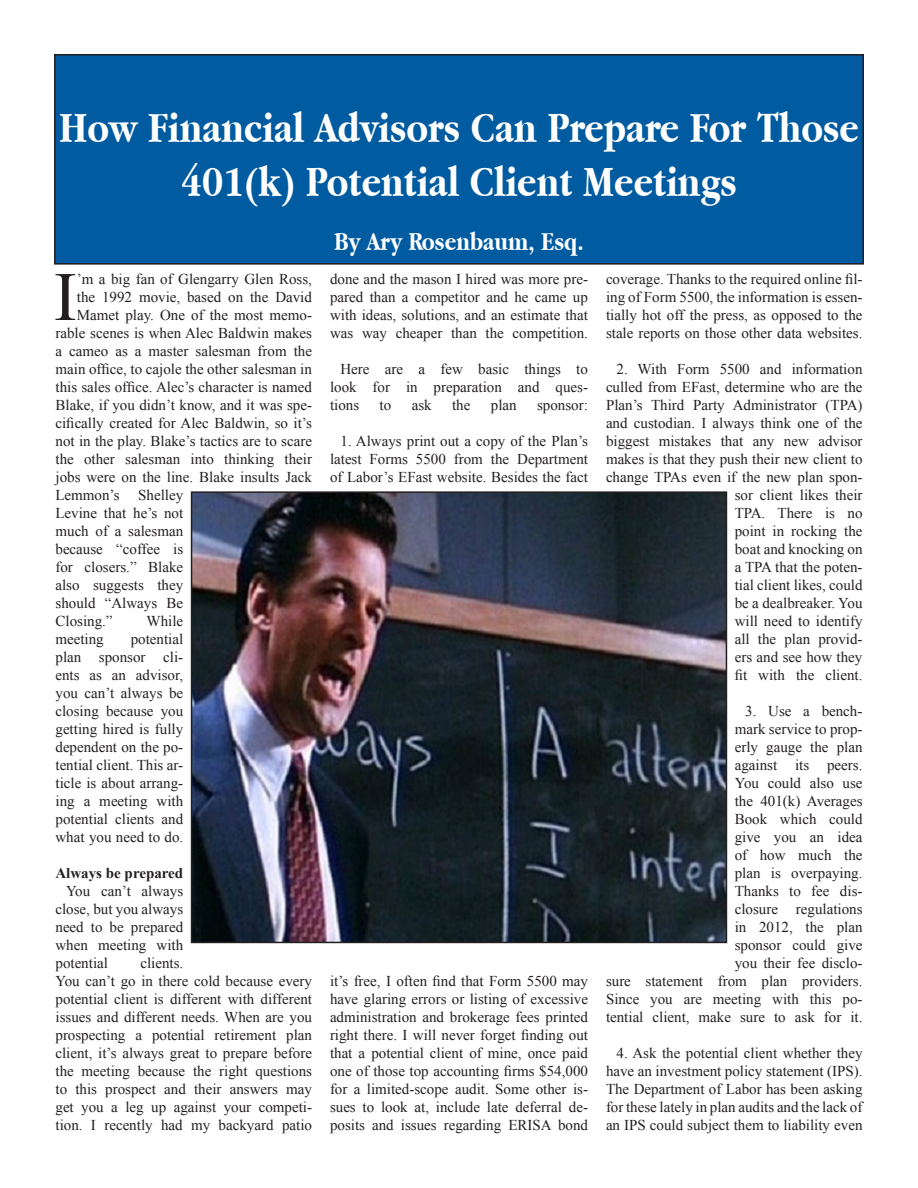
<style>
.page{position:relative;width:918px;height:1188px;background:#fff}
.page>*{position:absolute;margin:0;border:0;box-sizing:border-box;transform-origin:0 0}
.t1{font:69.3px "Times New Roman";color:#231f20}
.t2{font:700 45px/54px "Apple Garamond";color:#fff;text-align:center}
.t3{font:700 27px "Apple Garamond";color:#fff}
.t4{font:15px/18px "Times New Roman";color:#231f20;text-align:justify}
.t5{font:700 15px "Times New Roman";color:#231f20}
</style>
<div class="page">
<div style="left:55px;top:55px;width:808px;height:209px;background:#015ba0"></div>
<div style="left:54px;top:54px;width:810px;height:211px;border:2px solid #231f20"></div>
<img style="left:194px;top:494px;width:530px;height:446px">
<div style="left:191px;top:491px;width:536px;height:452px;border:2px solid #231f20"></div>
<p class="t2" style="left:59px;top:100px;width:801px">How Financial Advisors Can Prepare For Those<br>401(k) Potential Client Meetings</p>
<p class="t3" style="left:334px;top:226px;width:251px">By Ary Rosenbaum, Esq.</p>
<p class="t1" style="left:54px;top:250px;width:25px">I</p>
<p class="t4" style="left:77px;top:270px;width:237px">’m a big fan of Glengarry Glen Ross,</p>
<p class="t4" style="left:606px;top:270px;width:258px">coverage. Thanks to the required online fil&shy;ing of Form 5500, the information is essen&shy;tially hot off the press, as opposed to the stale reports on those other data websites.</p>
<p class="t4" style="left:606px;top:360px;width:258px;text-align:right">2. With Form 5500 and information culled from EFast, determine who are the<br>Plan’s Third Party Administrator (TPA) and custodian. I always think one of the biggest mistakes that any new advisor makes is that they push their new client to change TPAs even if the new plan spon&shy;sor client likes their<br>TPA. There is no<br>point in rocking the<br>boat and knocking on<br>a TPA that the poten-<br>tial client likes, could<br>be a dealbreaker. You<br>will need to identify<br>all the plan provid-<br>ers and see how they<br>fit with the client.</p>
<p class="t4" style="left:606px;top:702px;width:258px;text-align:right">3. Use a bench-<br>mark service to prop-<br>erly gauge the plan<br>against its peers.<br>You could also use<br>the 401(k) Averages<br>Book which could<br>give you an idea<br>of how much the<br>plan is overpaying.<br>Thanks to fee dis-<br>closure regulations<br>in 2012, the plan<br>sponsor could give<br>you their fee disclo-<br>sure statement from plan providers.<br>Since you are meeting with this po&shy;tential client, make sure to ask for it.</p>
<p class="t4" style="left:606px;top:1044px;width:258px;text-indent:10px">4. Ask the potential client whether they have an investment policy statement (IPS).<br>The Department of Labor has been asking for these lately in plan audits and the lack of an IPS could subject them to liability even</p>
<p class="t4" style="left:330px;top:270px;width:260px">done and the mason I hired was more pre&shy;pared than a competitor and he came up with ideas, solutions, and an estimate that was way cheaper than the competition.</p>
<p class="t4" style="left:330px;top:360px;width:259px;text-indent:10px">Here are a few basic things to look for in preparation and ques&shy;tions</p>
<p class="t4" style="left:77px;top:288px;width:237px">the 1992 movie, based on the David</p>
<p class="t4" style="left:77px;top:306px;width:237px">Mamet play. One of the most memo-</p>
<p class="t4" style="left:56px;top:324px;width:258px">rable scenes is when Alec Baldwin makes</p>
<p class="t4" style="left:56px;top:342px;width:258px">a cameo as a master salesman from the</p>
<p class="t4" style="left:56px;top:360px;width:258px">main office, to cajole the other salesman in</p>
<p class="t4" style="left:56px;top:378px;width:258px">this sales office. Alec’s character is named</p>
<p class="t4" style="left:56px;top:396px;width:258px">Blake, if you didn’t know, and it was spe-</p>
<p class="t4" style="left:56px;top:414px;width:258px">cifically created for Alec Baldwin, so it’s</p>
<p class="t4" style="left:56px;top:432px;width:258px">not in the play. Blake’s tactics are to scare</p>
<p class="t4" style="left:56px;top:450px;width:258px">the other salesman into thinking their</p>
<p class="t4" style="left:56px;top:468px;width:258px">jobs were on the line. Blake insults Jack</p>
<p class="t4" style="left:56px;top:486px;width:129px">Lemmon’s Shelley</p>
<p class="t4" style="left:56px;top:504px;width:129px">Levine that he’s not</p>
<p class="t4" style="left:56px;top:522px;width:129px">much of a salesman</p>
<p class="t4" style="left:56px;top:540px;width:129px">because “coffee is</p>
<p class="t4" style="left:56px;top:558px;width:129px">for closers.” Blake</p>
<p class="t4" style="left:56px;top:576px;width:129px">also suggests they</p>
<p class="t4" style="left:56px;top:594px;width:129px">should “Always Be</p>
<p class="t4" style="left:56px;top:612px;width:59px">Closing.”</p>
<p class="t4" style="left:147px;top:612px;width:38px">While</p>
<p class="t4" style="left:56px;top:630px;width:50px">meeting</p>
<p class="t4" style="left:380px;top:396px;width:13px">to</p>
<p class="t4" style="left:412px;top:396px;width:21px">ask</p>
<p class="t4" style="left:452px;top:396px;width:20px">the</p>
<p class="t4" style="left:491px;top:396px;width:27px">plan</p>
<p class="t4" style="left:537px;top:396px;width:52px">sponsor:</p>
<p class="t4" style="left:330px;top:432px;width:260px;text-indent:10px">1. Always print out a copy of the Plan’s latest Forms 5500 from the Department of Labor’s EFast website. Besides the fact</p>
<p class="t4" style="left:56px;top:630px;width:129px;text-indent:75px">potential plan sponsor cli&shy;ents as an advisor, you can’t always be closing because you getting hired is fully dependent on the po&shy;tential client. This ar&shy;ticle is about arrang&shy;ing a meeting with potential clients and what you need to do.</p>
<p class="t5" style="left:56px;top:863px;width:129px">Always be prepared</p>
<p class="t4" style="left:56px;top:882px;width:129px;text-indent:10px">You can’t always close, but you always need to be prepared when meeting with potential</p>
<p class="t4" style="left:56px;top:954px;width:258px;text-align:left;text-indent:85px">clients.<br>You can’t go in there cold because every potential client is different with different issues and different needs. When are you prospecting a potential retirement plan client, it’s always great to prepare before the meeting because the right questions to this prospect and their answers may get you a leg up against your competi&shy;tion. I recently had my backyard patio</p>
<p class="t4" style="left:330px;top:972px;width:260px">it’s free, I often find that Form 5500 may have glaring errors or listing of excessive administration and brokerage fees printed right there. I will never forget finding out that a potential client of mine, once paid one of those top accounting firms $54,000 for a limited-scope audit. Some other is&shy;sues to look at, include late deferral de&shy;posits and issues regarding ERISA bond</p>
</div>
